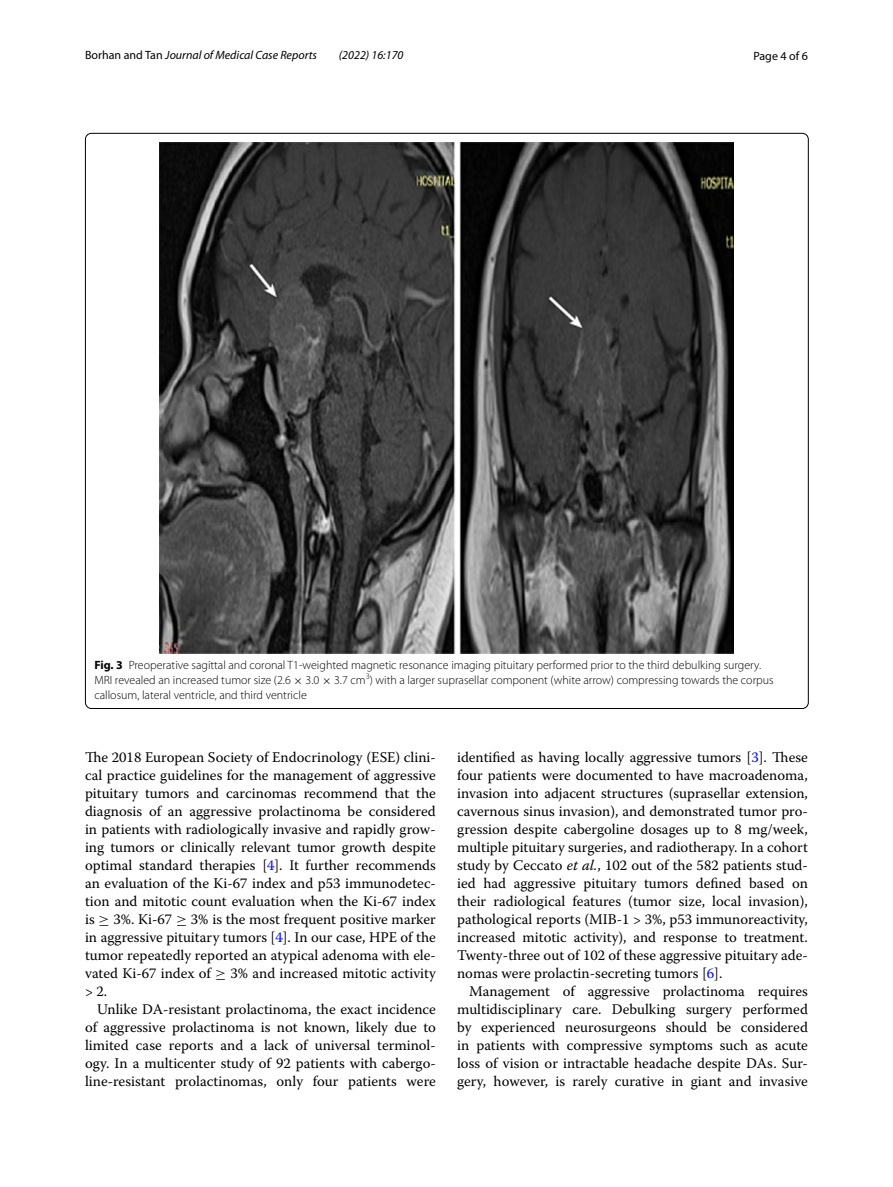
<style>
.page{position:relative;width:893px;height:1187px;background:#fff}
.page>*{position:absolute;margin:0;border:0;box-sizing:border-box;transform-origin:0 0}
.t1{font:14.7px/18px "Warnock Pro";color:#000;text-align:justify}
.t2{font:300 12px/15px "Myriad Pro";color:#000}
.t3{font:italic 12px "Myriad Pro";color:#000}
.t4{font:12px "Myriad Pro";color:#000}
.s1{font-style:normal}
.s2{font-weight:700}
.s3{font-family:"MTSY";font-weight:400}
.s4{color:#00f}
.s5{font-family:"MTSY"}
.s6{font-style:italic}
</style>
<div class="page">
<img style="left:160px;top:142px;width:574px;height:511px">
<p class="t3" style="left:85px;top:48px;width:233px"><span class="s1">Borhan and Tan</span> Journal of Medical Case Reports</p>
<p class="t3" style="left:339px;top:48px;width:66px">(2022) 16:170</p>
<p class="t4" style="left:753px;top:48px;width:56px">Page 4 of 6</p>
<p class="t2" style="left:94px;top:657px;width:681px"><span class="s2">Fig. 3</span> Preoperative sagittal and coronal T1-weighted magnetic resonance imaging pituitary performed prior to the third debulking surgery.<br>MRI revealed an increased tumor size (2.6 <span class="s3">×</span> 3.0 <span class="s3">×</span> 3.7 cm<sup>3</sup>) with a larger suprasellar component (white arrow) compressing towards the corpus callosum, lateral ventricle, and third ventricle</p>
<p class="t1" style="left:85px;top:747px;width:352px">The 2018 European Society of Endocrinology (ESE) clini&shy;cal practice guidelines for the management of aggressive pituitary tumors and carcinomas recommend that the diagnosis of an aggressive prolactinoma be considered in patients with radiologically invasive and rapidly grow&shy;ing tumors or clinically relevant tumor growth despite optimal standard therapies [<span class="s4">4</span>]. It further recommends an evaluation of the Ki-67 index and p53 immunodetec&shy;tion and mitotic count evaluation when the Ki-67 index is <span class="s5">≥</span> 3%. Ki-67 <span class="s5">≥</span> 3% is the most frequent positive marker in aggressive pituitary tumors [<span class="s4">4</span>]. In our case, HPE of the tumor repeatedly reported an atypical adenoma with ele&shy;vated Ki-67 index of <span class="s5">≥</span> 3% and increased mitotic activity &gt; 2.</p>
<p class="t1" style="left:85px;top:999px;width:352px;text-indent:12px">Unlike DA-resistant prolactinoma, the exact incidence of aggressive prolactinoma is not known, likely due to limited case reports and a lack of universal terminol&shy;ogy. In a multicenter study of 92 patients with cabergo&shy;line-resistant prolactinomas, only four patients were</p>
<p class="t1" style="left:457px;top:747px;width:352px">identified as having locally aggressive tumors [<span class="s4">3</span>]. These four patients were documented to have macroadenoma, invasion into adjacent structures (suprasellar extension, cavernous sinus invasion), and demonstrated tumor pro&shy;gression despite cabergoline dosages up to 8 mg/week, multiple pituitary surgeries, and radiotherapy. In a cohort study by Ceccato <span class="s6">et al.</span>, 102 out of the 582 patients stud&shy;ied had aggressive pituitary tumors defined based on their radiological features (tumor size, local invasion), pathological reports (MIB-1 &gt; 3%, p53 immunoreactivity, increased mitotic activity), and response to treatment.<br>Twenty-three out of 102 of these aggressive pituitary ade&shy;nomas were prolactin-secreting tumors [<span class="s4">6</span>].</p>
<p class="t1" style="left:457px;top:981px;width:352px;text-indent:12px">Management of aggressive prolactinoma requires multidisciplinary care. Debulking surgery performed by experienced neurosurgeons should be considered in patients with compressive symptoms such as acute loss of vision or intractable headache despite DAs. Sur&shy;gery, however, is rarely curative in giant and invasive</p>
</div>
